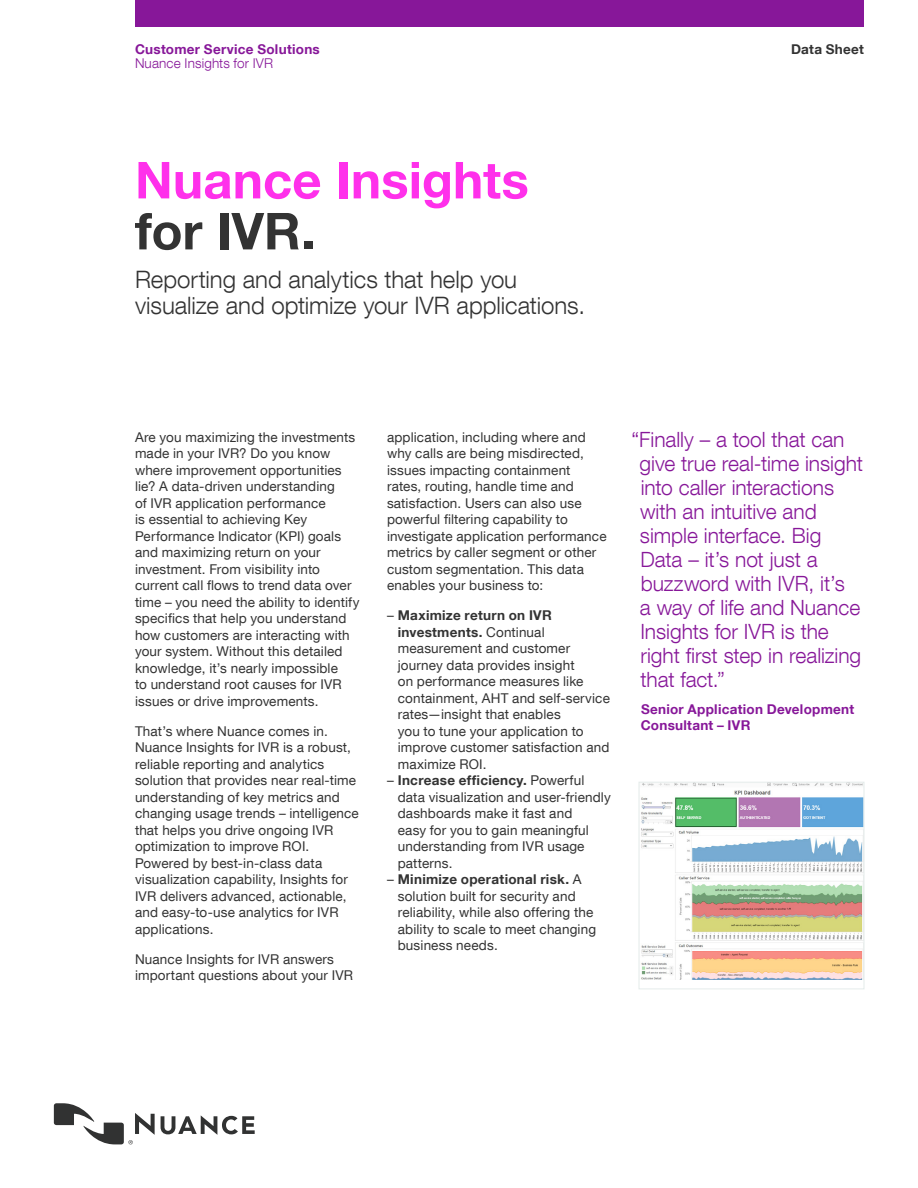
<style>
.page{position:relative;width:918px;height:1188px;background:#fff}
.page>*{position:absolute;margin:0;border:0;box-sizing:border-box;transform-origin:0 0}
.Headline_34_34{font:700 51px/51px "Helvetica Neue LT Com";color:#ff30eb}
.Subhead_16_17{font:300 24px/25.5px "Helvetica Neue LT Com";color:#333}
.Body_Text_9_11{font:300 21px/24px "Helvetica Neue LT Com";color:#871799}
.Body_Text_9_11-2{font:13.5px/16.5px "Helvetica Neue LT Com";letter-spacing:.01em;color:#333}
.Body_Text_9_11-3{font:700 13.5px/16.5px "Helvetica Neue LT Com";letter-spacing:.02em;color:#871799}
.Business_Unit_Name_9{font:700 13.5px "Helvetica Neue LT Com";letter-spacing:.02em;color:#871799}
.Product_Offering_Nam{font:300 13.5px "Helvetica Neue LT Com";letter-spacing:.01em;color:#871799}
.Document_Name_9_9{font:700 13.5px "Helvetica Neue LT Com";letter-spacing:.02em;color:#333}
.s1{color:#333}
.s2{font-weight:700}
</style>
<div class="page">
<div style="left:135px;top:0;width:729px;height:27px;background:#871799"></div>
<svg style="left:161px;top:1115px;width:94px;height:20px"></svg>
<svg style="left:54px;top:1103px;width:101px;height:41px"></svg>
<img style="left:641px;top:784px;width:221px;height:195px">
<div style="left:639px;top:782px;width:225px;height:207px;border:1px solid #e5eceb"></div>
<p class="Business_Unit_Name_9" style="left:135px;top:41px;width:186px">Customer Service Solutions</p>
<p class="Document_Name_9_9" style="left:791px;top:41px;width:74px">Data Sheet</p>
<p class="Product_Offering_Nam" style="left:135px;top:55px;width:140px">Nuance Insights for IVR</p>
<p class="Headline_34_34" style="left:135px;top:153px;width:395px">Nuance Insights <span class="s1">for IVR.</span></p>
<p class="Subhead_16_17" style="left:135px;top:267px;width:452px">Reporting and analytics that help you visualize and optimize your IVR applications.</p>
<p class="Body_Text_9_11-2" style="left:135px;top:428px;width:226px">Are you maximizing the investments made in your IVR? Do you know where improvement opportunities lie? A data-driven understanding<br>of IVR application performance<br>is essential to achieving Key Performance Indicator (KPI) goals and maximizing return on your investment. From visibility into current call flows to trend data over time – you need the ability to identify specifics that help you understand how customers are interacting with your system. Without this detailed knowledge, it’s nearly impossible<br>to understand root causes for IVR issues or drive improvements.</p>
<p class="Body_Text_9_11-2" style="left:135px;top:722px;width:225px">That’s where Nuance comes in.<br>Nuance Insights for IVR is a robust, reliable reporting and analytics solution that provides near real-time understanding of key metrics and changing usage trends – intelligence that helps you drive ongoing IVR optimization to improve ROI.<br>Powered by best-in-class data visualization capability, Insights for<br>IVR delivers advanced, actionable, and easy-to-use analytics for IVR applications.</p>
<p class="Body_Text_9_11-2" style="left:135px;top:950px;width:220px">Nuance Insights for IVR answers important questions about your IVR</p>
<p class="Body_Text_9_11-2" style="left:387px;top:428px;width:221px">application, including where and why calls are being misdirected, issues impacting containment rates, routing, handle time and satisfaction. Users can also use powerful filtering capability to investigate application performance metrics by caller segment or other custom segmentation. This data enables your business to:</p>
<p class="Body_Text_9_11-2" style="left:398px;top:607px;width:214px;text-indent:-11px">– <span class="s2">Maximize return on IVR investments.</span> Continual measurement and customer journey data provides insight<br>on performance measures like containment, AHT and self-service rates—insight that enables<br>you to tune your application to improve customer satisfaction and maximize ROI.</p>
<p class="Body_Text_9_11-2" style="left:398px;top:772px;width:215px;text-indent:-11px">– <span class="s2">Increase efficiency.</span> Powerful data visualization and user-friendly dashboards make it fast and<br>easy for you to gain meaningful understanding from IVR usage patterns.</p>
<p class="Body_Text_9_11-2" style="left:398px;top:871px;width:200px;text-indent:-11px">– <span class="s2">Minimize operational risk.</span> A solution built for security and reliability, while also offering the ability to scale to meet changing business needs.</p>
<p class="Body_Text_9_11" style="left:640px;top:427px;width:225px;text-indent:-8px">“Finally – a tool that can give true real-time insight into caller interactions with an intuitive and simple interface. Big<br>Data – it’s not just a buzzword with IVR, it’s<br>a way of life and Nuance<br>Insights for IVR is the right first step in realizing that fact.”</p>
<p class="Body_Text_9_11-3" style="left:641px;top:701px;width:215px">Senior Application Development<br>Consultant – IVR</p>
</div>
